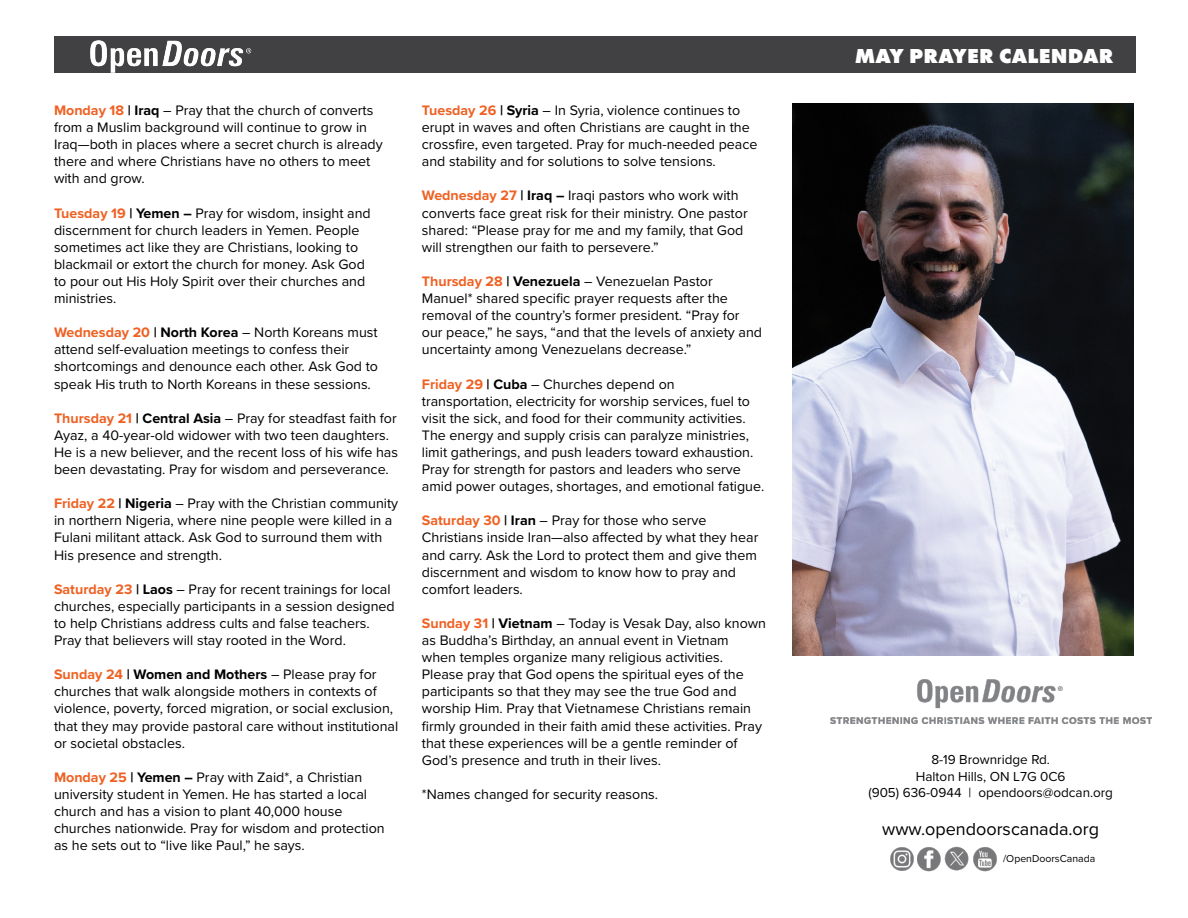
<style>
.page{position:relative;width:1188px;height:918px;background:#fff}
.page>*{position:absolute;margin:0;border:0;box-sizing:border-box;transform-origin:0 0}
.t1{font:800 21px "Futura PT";letter-spacing:.01em;color:#fff}
.t2{font:18px "Proxima Nova";color:#000}
.t3{font:14.25px/17.1px "Proxima Nova";color:#000}
.t4{font:13.5px/16.2px "Proxima Nova";color:#000;text-align:center}
.t5{font:10.5px "Proxima Nova";color:#000}
.s1{font-weight:700;color:#ef6123}
.s2{font-weight:700}
</style>
<div class="page">
<img style="left:830px;top:679px;width:321px;height:45px">
<img style="left:890px;top:846px;width:107px;height:26px">
<img style="left:792px;top:104px;width:342px;height:552px">
<div style="left:54px;top:36px;width:1082px;height:37px;background:#414042"></div>
<img style="left:90px;top:41px;width:162px;height:32px">
<p class="t3" style="left:54px;top:101px;width:330px"><span class="s1">Monday 18</span> <span class="s2">| Iraq</span> – Pray that the church of converts from a Muslim background will continue to grow in Iraq—both in places where a secret church is already there and where Christians have no others to meet with and grow.</p>
<p class="t3" style="left:54px;top:204px;width:318px"><span class="s1">Tuesday 19</span> <span class="s2">| Yemen –</span> Pray for wisdom, insight and discernment for church leaders in Yemen. People sometimes act like they are Christians, looking to blackmail or extort the church for money. Ask God to pour out His Holy Spirit over their churches and ministries.</p>
<p class="t3" style="left:54px;top:323px;width:326px"><span class="s1">Wednesday 20</span> <span class="s2">| North Korea</span> – North Koreans must attend self-evaluation meetings to confess their shortcomings and denounce each other. Ask God to speak His truth to North Koreans in these sessions.</p>
<p class="t3" style="left:54px;top:409px;width:346px"><span class="s1">Thursday 21</span> <span class="s2">| Central Asia</span> – Pray for steadfast faith for Ayaz, a 40-year-old widower with two teen daughters.<br>He is a new believer, and the recent loss of his wife has been devastating. Pray for wisdom and perseverance.</p>
<p class="t3" style="left:54px;top:494px;width:346px"><span class="s1">Friday 22</span> <span class="s2">| Nigeria</span> – Pray with the Christian community in northern Nigeria, where nine people were killed in a Fulani militant attack. Ask God to surround them with His presence and strength.</p>
<p class="t3" style="left:54px;top:580px;width:342px"><span class="s1">Saturday 23</span> <span class="s2">| Laos</span> – Pray for recent trainings for local churches, especially participants in a session designed to help Christians address cults and false teachers.<br>Pray that believers will stay rooted in the Word.</p>
<p class="t3" style="left:54px;top:665px;width:346px"><span class="s1">Sunday 24</span> <span class="s2">| Women and Mothers</span> – Please pray for churches that walk alongside mothers in contexts of violence, poverty, forced migration, or social exclusion, that they may provide pastoral care without institutional or societal obstacles.</p>
<p class="t3" style="left:54px;top:768px;width:332px"><span class="s1">Monday 25</span> <span class="s2">| Yemen –</span> Pray with Zaid*, a Christian university student in Yemen. He has started a local church and has a vision to plant 40,000 house churches nationwide. Pray for wisdom and protection as he sets out to “live like Paul,” he says.</p>
<p class="t3" style="left:422px;top:101px;width:337px"><span class="s1">Tuesday 26</span> <span class="s2">| Syria</span> – In Syria, violence continues to erupt in waves and often Christians are caught in the crossfire, even targeted. Pray for much-needed peace and stability and for solutions to solve tensions.</p>
<p class="t3" style="left:422px;top:187px;width:327px"><span class="s1">Wednesday 27</span> <span class="s2">| Iraq –</span> Iraqi pastors who work with converts face great risk for their ministry. One pastor shared: “Please pray for me and my family, that God will strengthen our faith to persevere.”</p>
<p class="t3" style="left:422px;top:272px;width:342px"><span class="s1">Thursday 28</span> <span class="s2">| Venezuela</span> – Venezuelan Pastor Manuel* shared specific prayer requests after the removal of the country’s former president. “Pray for our peace,” he says, “and that the levels of anxiety and uncertainty among Venezuelans decrease.”</p>
<p class="t3" style="left:422px;top:375px;width:344px"><span class="s1">Friday 29</span> <span class="s2">| Cuba</span> – Churches depend on transportation, electricity for worship services, fuel to visit the sick, and food for their community activities.<br>The energy and supply crisis can paralyze ministries, limit gatherings, and push leaders toward exhaustion.<br>Pray for strength for pastors and leaders who serve amid power outages, shortages, and emotional fatigue.</p>
<p class="t3" style="left:422px;top:511px;width:338px"><span class="s1">Saturday 30</span> <span class="s2">| Iran</span> – Pray for those who serve Christians inside Iran—also affected by what they hear and carry. Ask the Lord to protect them and give them discernment and wisdom to know how to pray and comfort leaders.</p>
<p class="t3" style="left:422px;top:614px;width:346px"><span class="s1">Sunday 31</span> <span class="s2">| Vietnam</span> – Today is Vesak Day, also known as Buddha’s Birthday, an annual event in Vietnam when temples organize many religious activities.<br>Please pray that God opens the spiritual eyes of the participants so that they may see the true God and worship Him. Pray that Vietnamese Christians remain firmly grounded in their faith amid these activities. Pray that these experiences will be a gentle reminder of God’s presence and truth in their lives.</p>
<p class="t3" style="left:422px;top:785px;width:238px">*Names changed for security reasons.</p>
<h1 class="t1" style="left:855px;top:42px;width:261px">MAY PRAYER CALENDAR</h1>
<p class="t4" style="left:868px;top:751px;width:246px">8-19 Brownridge Rd.<br>Halton Hills, ON L7G 0C6<br>(905) 636-0944 | opendoors@odcan.org</p>
<p class="t2" style="left:882px;top:815px;width:219px">www.opendoorscanada.org</p>
<p class="t5" style="left:1003px;top:850px;width:94px">/OpenDoorsCanada</p>
</div>
